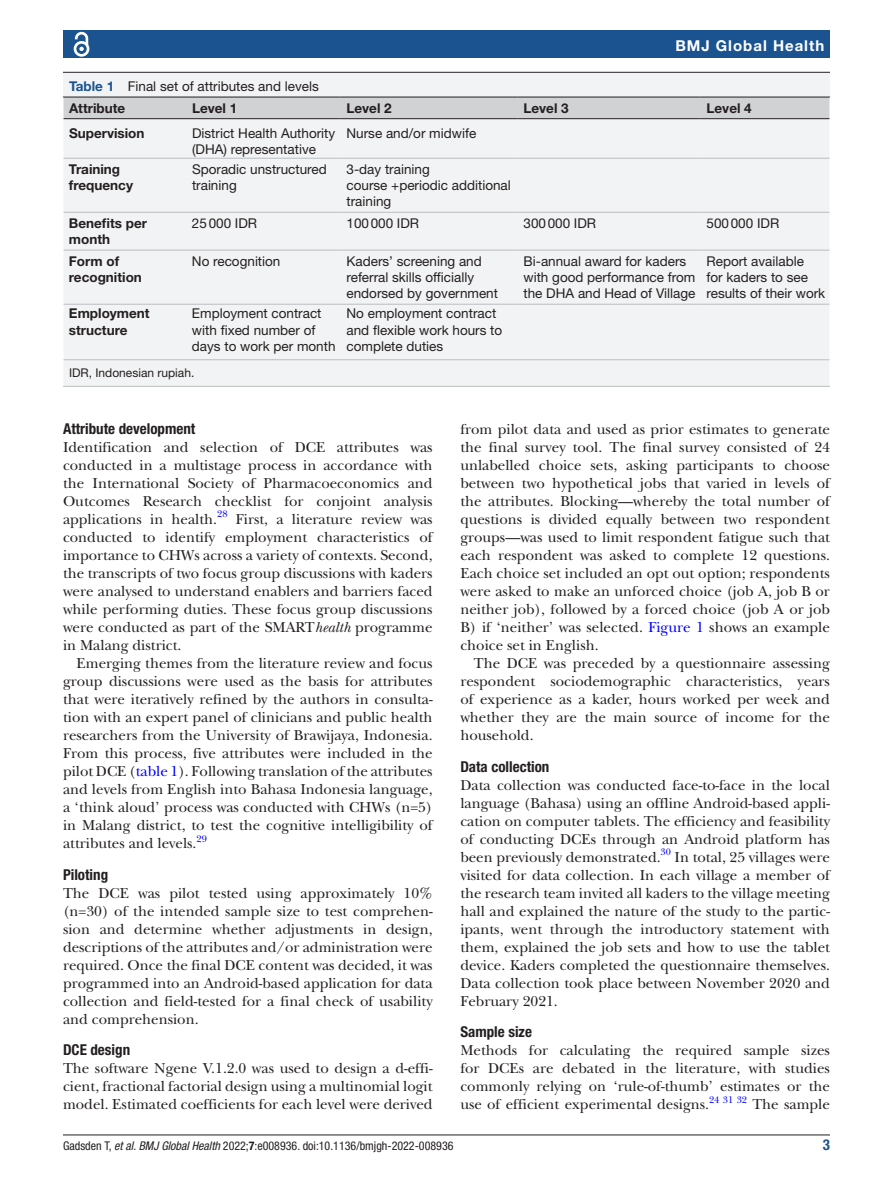
<style>
.page{position:relative;width:893px;height:1191px;background:#fff}
.page>*{position:absolute;margin:0;border:0;box-sizing:border-box;transform-origin:0 0}
.t1{font:15px/18px "New Baskerville";color:#231f20;text-align:justify}
.t2{font:700 condensed 15px "Helvetica Neue LT Std";color:#231f20}
.t3{font:700 15px "Helvetica Neue LT Std";letter-spacing:.065em;color:#fff}
.t4{font:700 condensed 15px "Helvetica Neue LT Std";color:#1b5391}
.t5{font:13.5px/16.2px "Helvetica Neue LT Std";color:#231f20}
.t6{font:700 13.5px/16.2px "Helvetica Neue LT Std";color:#231f20}
.t7{font:condensed 12px "Helvetica Neue LT Std";color:#231f20}
.t8{font:12px "Helvetica Neue LT Std";color:#231f20}
.t9{font:9.9px "New Baskerville";color:#00f}
.s1{font-weight:700;color:#1b5391}
.s2{font-weight:700}
.s3{font-style:italic}
.s4{color:#00f}
</style>
<div class="page">
<hr style="left:63px;top:1134px;width:767px;height:1px;background:#231f20">
<div style="left:63px;top:31px;width:767px;height:27px;background:#1b5391"></div>
<svg style="left:73px;top:31px;width:17px;height:26px"></svg>
<div style="left:63px;top:73px;width:767px;height:313px;background:#f2f3f4"></div>
<hr style="left:63px;top:72px;width:767px;height:1px;background:#231f20">
<hr style="left:63px;top:158px;width:123px;height:1px;background:#bcbdc0">
<hr style="left:186px;top:158px;width:154px;height:1px;background:#bcbdc0">
<hr style="left:340px;top:158px;width:178px;height:1px;background:#bcbdc0">
<hr style="left:518px;top:158px;width:182px;height:1px;background:#bcbdc0">
<hr style="left:700px;top:158px;width:130px;height:1px;background:#bcbdc0">
<hr style="left:63px;top:212px;width:123px;height:1px;background:#bcbdc0">
<hr style="left:186px;top:212px;width:154px;height:1px;background:#bcbdc0">
<hr style="left:340px;top:212px;width:178px;height:1px;background:#bcbdc0">
<hr style="left:518px;top:212px;width:182px;height:1px;background:#bcbdc0">
<hr style="left:700px;top:212px;width:130px;height:1px;background:#bcbdc0">
<hr style="left:63px;top:250px;width:123px;height:1px;background:#bcbdc0">
<hr style="left:186px;top:250px;width:154px;height:1px;background:#bcbdc0">
<hr style="left:340px;top:250px;width:178px;height:1px;background:#bcbdc0">
<hr style="left:518px;top:250px;width:182px;height:1px;background:#bcbdc0">
<hr style="left:700px;top:250px;width:130px;height:1px;background:#bcbdc0">
<hr style="left:63px;top:304px;width:123px;height:1px;background:#bcbdc0">
<hr style="left:186px;top:304px;width:154px;height:1px;background:#bcbdc0">
<hr style="left:186px;top:359px;width:154px;height:1px;background:#bcbdc0">
<hr style="left:340px;top:304px;width:178px;height:1px;background:#bcbdc0">
<hr style="left:340px;top:359px;width:178px;height:1px;background:#bcbdc0">
<hr style="left:518px;top:304px;width:182px;height:1px;background:#bcbdc0">
<hr style="left:518px;top:359px;width:182px;height:1px;background:#bcbdc0">
<hr style="left:700px;top:304px;width:130px;height:1px;background:#bcbdc0">
<hr style="left:63px;top:359px;width:123px;height:1px;background:#bcbdc0">
<hr style="left:700px;top:359px;width:130px;height:1px;background:#bcbdc0">
<hr style="left:63px;top:386px;width:123px;height:1px;background:#bcbdc0">
<hr style="left:186px;top:386px;width:154px;height:1px;background:#bcbdc0">
<hr style="left:340px;top:386px;width:178px;height:1px;background:#bcbdc0">
<hr style="left:518px;top:386px;width:182px;height:1px;background:#bcbdc0">
<hr style="left:700px;top:386px;width:130px;height:1px;background:#bcbdc0">
<hr style="left:63px;top:119px;width:1px;height:39px;background:#fff">
<hr style="left:63px;top:158px;width:1px;height:54px;background:#fff">
<hr style="left:63px;top:212px;width:1px;height:38px;background:#fff">
<hr style="left:63px;top:250px;width:1px;height:54px;background:#fff">
<hr style="left:63px;top:304px;width:1px;height:56px;background:#fff">
<svg style="left:63px;top:97px;width:767px;height:22px;background:#c6c7c9"></svg>
<p class="t3" style="left:675px;top:36px;width:150px">BMJ Global Health</p>
<p class="t5" style="left:69px;top:75px;width:251px;line-height:22px"><span class="s1">Table 1</span> Final set of attributes and levels<br><span class="s2">Attribute</span></p>
<p class="t6" style="left:192px;top:99px;width:47px">Level 1</p>
<p class="t6" style="left:346px;top:99px;width:47px">Level 2</p>
<p class="t6" style="left:523px;top:99px;width:47px">Level 3</p>
<p class="t6" style="left:706px;top:99px;width:47px">Level 4</p>
<p class="t6" style="left:69px;top:124px;width:77px">Supervision</p>
<p class="t5" style="left:192px;top:124px;width:145px">District Health Authority (DHA) representative</p>
<p class="t5" style="left:346px;top:124px;width:131px">Nurse and/or midwife</p>
<p class="t6" style="left:69px;top:161px;width:66px">Training frequency</p>
<p class="t5" style="left:192px;top:161px;width:136px">Sporadic unstructured training</p>
<p class="t5" style="left:346px;top:161px;width:166px">3-day training<br>course +periodic additional training</p>
<p class="t6" style="left:69px;top:215px;width:80px">Benefits per month</p>
<p class="t5" style="left:192px;top:215px;width:67px">25000 IDR</p>
<p class="t5" style="left:346px;top:215px;width:74px">100000 IDR</p>
<p class="t5" style="left:523px;top:215px;width:74px">300000 IDR</p>
<p class="t5" style="left:706px;top:215px;width:74px">500000 IDR</p>
<p class="t6" style="left:69px;top:252px;width:74px">Form of recognition</p>
<p class="t5" style="left:192px;top:253px;width:90px">No recognition</p>
<p class="t5" style="left:346px;top:253px;width:153px">Kaders’ screening and referral skills officially endorsed by government</p>
<p class="t5" style="left:523px;top:253px;width:174px">Bi-annual award for kaders with good performance from the DHA and Head of Village</p>
<p class="t5" style="left:706px;top:253px;width:120px">Report available<br>for kaders to see results of their work</p>
<p class="t6" style="left:69px;top:305px;width:82px">Employment structure</p>
<p class="t5" style="left:192px;top:305px;width:145px">Employment contract with fixed number of days to work per month</p>
<p class="t5" style="left:346px;top:305px;width:157px">No employment contract and flexible work hours to complete duties</p>
<p class="t8" style="left:69px;top:366px;width:127px">IDR, Indonesian rupiah.</p>
<p class="t2" style="left:63px;top:420px;width:134px">Attribute development</p>
<p class="t1" style="left:63px;top:438px;width:371px">Identification and selection of DCE attributes was conducted in a multistage process in accordance with the International Society of Pharmacoeconomics and Outcomes Research checklist for conjoint analysis applications in health.</p>
<p class="t9" style="left:217px;top:508px;width:12px">28</p>
<p class="t1" style="left:63px;top:510px;width:371px;text-indent:173px">First, a literature review was conducted to identify employment characteristics of importance to CHWs across a variety of contexts. Second, the transcripts of two focus group discussions with kaders were analysed to understand enablers and barriers faced while performing duties. These focus group discussions were conducted as part of the SMART<span class="s3">health</span> programme in Malang district.</p>
<p class="t1" style="left:63px;top:654px;width:371px;text-indent:14px">Emerging themes from the literature review and focus group discussions were used as the basis for attributes that were iteratively refined by the authors in consulta&shy;tion with an expert panel of clinicians and public health researchers from the University of Brawijaya, Indonesia.<br>From this process, five attributes were included in the pilot DCE (<span class="s4">table 1</span>). Following translation of the attributes and levels from English into Bahasa Indonesia language, a ‘think aloud’ process was conducted with CHWs (n=5) in Malang district, to test the cognitive intelligibility of attributes and levels.</p>
<p class="t9" style="left:196px;top:832px;width:12px">29</p>
<p class="t2" style="left:63px;top:865px;width:47px">Piloting</p>
<p class="t1" style="left:63px;top:884px;width:371px">The DCE was pilot tested using approximately 10% (n=30) of the intended sample size to test comprehen&shy;sion and determine whether adjustments in design, descriptions of the attributes and/or administration were required. Once the final DCE content was decided, it was programmed into an Android-based application for data collection and field-tested for a final check of usability and comprehension.</p>
<p class="t2" style="left:63px;top:1041px;width:69px">DCE design</p>
<p class="t1" style="left:63px;top:1059px;width:371px">The software Ngene V.1.2.0 was used to design a d-effi&shy;cient, fractional factorial design using a multinomial logit model. Estimated coefficients for each level were derived</p>
<p class="t1" style="left:460px;top:420px;width:371px">from pilot data and used as prior estimates to generate the final survey tool. The final survey consisted of 24 unlabelled choice sets, asking participants to choose between two hypothetical jobs that varied in levels of the attributes. Blocking—whereby the total number of questions is divided equally between two respondent groups—was used to limit respondent fatigue such that each respondent was asked to complete 12 questions.<br>Each choice set included an opt out option; respondents were asked to make an unforced choice (job A, job B or neither job), followed by a forced choice (job A or job B) if ‘neither’ was selected. <span class="s4">Figure 1</span> shows an example choice set in English.</p>
<p class="t1" style="left:460px;top:654px;width:371px;text-indent:14px">The DCE was preceded by a questionnaire assessing respondent sociodemographic characteristics, years of experience as a kader, hours worked per week and whether they are the main source of income for the household.</p>
<p class="t2" style="left:460px;top:757px;width:91px">Data collection</p>
<p class="t1" style="left:460px;top:776px;width:371px">Data collection was conducted face-to-face in the local language (Bahasa) using an offline Android-based appli&shy;cation on computer tablets. The efficiency and feasibility of conducting DCEs through an Android platform has been previously demonstrated.</p>
<p class="t9" style="left:661px;top:846px;width:12px">30</p>
<p class="t1" style="left:460px;top:848px;width:371px;text-indent:214px">In total, 25 villages were visited for data collection. In each village a member of the research team invited all kaders to the village meeting hall and explained the nature of the study to the partic&shy;ipants, went through the introductory statement with them, explained the job sets and how to use the tablet device. Kaders completed the questionnaire themselves.<br>Data collection took place between November 2020 and February 2021.</p>
<p class="t2" style="left:460px;top:1023px;width:73px">Sample size</p>
<p class="t1" style="left:460px;top:1041px;width:371px">Methods for calculating the required sample sizes for DCEs are debated in the literature, with studies commonly relying on ‘rule-of-thumb’ estimates or the use of efficient experimental designs.</p>
<p class="t9" style="left:709px;top:1093px;width:40px">24 31 32</p>
<p class="t1" style="left:752px;top:1095px;width:79px">The sample</p>
<p class="t7" style="left:63px;top:1138px;width:392px">Gadsden T, <span class="s3">et al</span>. <span class="s3">BMJ Global Health</span> 2022;<span class="s2">7</span>:e008936. doi:10.1136/bmjgh-2022-008936</p>
<p class="t4" style="left:823px;top:1135px;width:9px">3</p>
</div>
